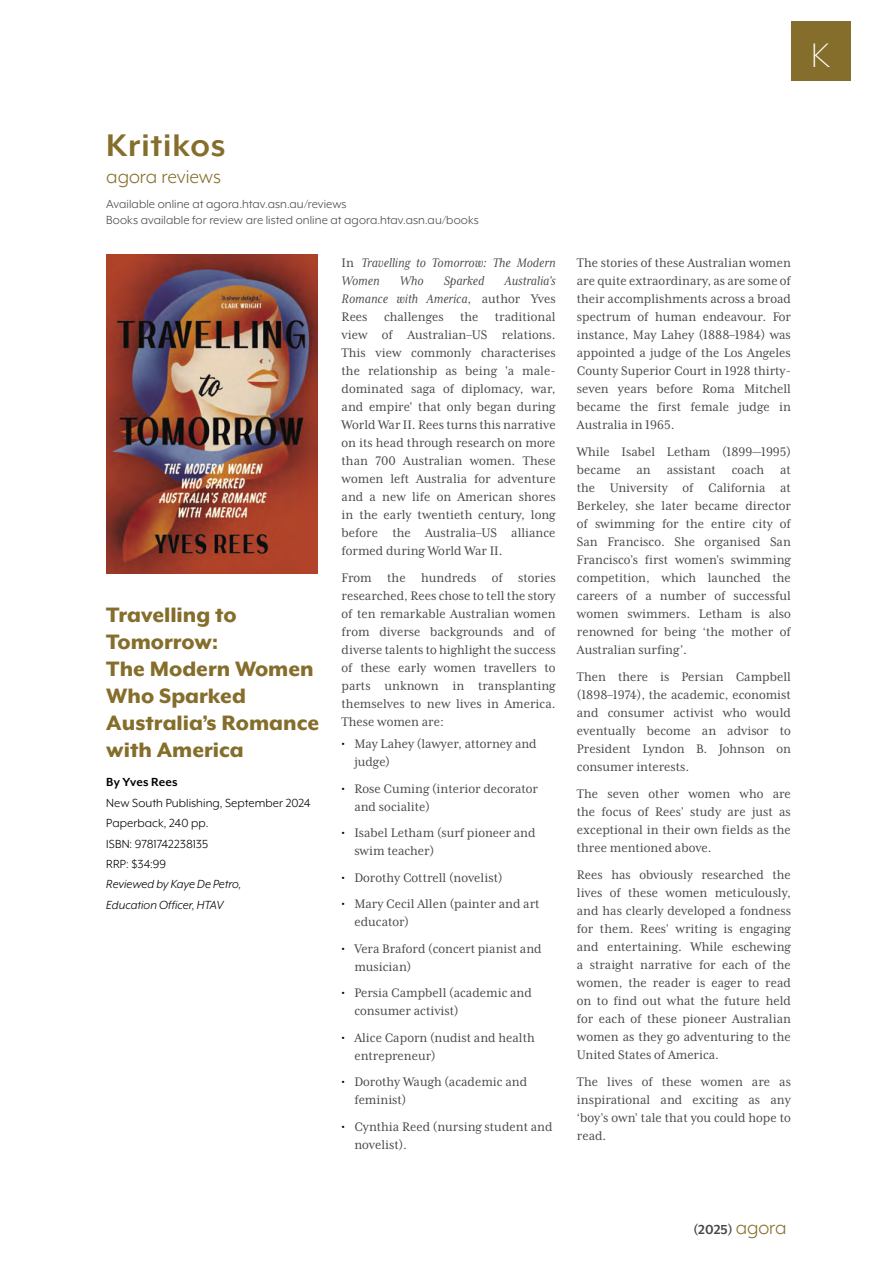
<style>
.page{position:relative;width:893px;height:1263px;background:#fff}
.page>*{position:absolute;margin:0;border:0;box-sizing:border-box;transform-origin:0 0}
.t1{font:300 39.15px "Mr Eaves XL Mod OT";color:#fff}
.t2{font:700 36px "Mr Eaves XL Mod OT";letter-spacing:.025em;color:#856e2c}
.Kritikos_title{font:800 24px/27px "Mr Eaves XL Mod OT";color:#856e2c}
.t3{font:21px "Mr Eaves XL Mod OT";color:#856e2c}
.t4{font:700 15px "Mr Eaves XL Mod OT";color:#484848}
.rev-text{font:14.25px/18px "Mrs Eaves XL Serif Nar OT";color:#484848}
.rev-text-2{font:italic 14.25px/18px "Mrs Eaves XL Serif Nar OT";color:#484848}
.t5{font:13.5px/16.2px "Mr Eaves XL Mod OT";letter-spacing:.005em;color:#484848}
.review_credit{font:13.5px "Mr Eaves XL Mod OT";letter-spacing:.005em;color:#000}
.review_credit-2{font:italic 13.5px "Mr Eaves XL Mod OT";color:#000}
.review_credit-3{font:700 13.5px "Mr Eaves XL Mod OT";letter-spacing:.005em;color:#000}
.s1{font-style:normal}
.s2{font-style:italic}
.s3{color:#000}
.s4{font-weight:400;font-size:21px;color:#856e2c}
</style>
<div class="page">
<div style="left:791px;top:21px;width:59px;height:60px;background:#856e2c"></div>
<img style="left:106px;top:255px;width:211px;height:318px">
<h1 class="t1" style="left:811px;top:34px;width:21px">K</h1>
<h2 class="t2" style="left:106px;top:125px;width:121px">Kritikos</h2>
<h3 class="t3" style="left:106px;top:165px;width:116px">agora reviews</h3>
<p class="t5" style="left:106px;top:195px;width:374px">Available online at agora.htav.asn.au/reviews<br>Books available for review are listed online at agora.htav.asn.au/books</p>
<p class="Kritikos_title" style="left:106px;top:601px;width:214px">Travelling to<br>Tomorrow:<br>The Modern Women<br>Who Sparked<br>Australia’s Romance with America</p>
<p class="review_credit-3" style="left:106px;top:774px;width:73px">By Yves Rees</p>
<p class="review_credit" style="left:106px;top:795px;width:206px">New South Publishing, September 2024</p>
<p class="review_credit" style="left:106px;top:816px;width:104px">Paperback, 240 pp.</p>
<p class="review_credit" style="left:106px;top:836px;width:103px">ISBN: 9781742238135</p>
<p class="review_credit" style="left:106px;top:856px;width:61px">RRP: $34:99</p>
<p class="review_credit-2" style="left:106px;top:877px;width:137px">Reviewed by Kaye De Petro,</p>
<p class="review_credit-2" style="left:106px;top:897px;width:119px">Education Officer, HTAV</p>
<p class="rev-text-2" style="left:342px;top:254px;width:216px"><span class="s1">In</span> Travelling to Tomorrow: The Modern<br>Women</p>
<p class="rev-text" style="left:342px;top:272px;width:216px;text-align:justify;text-indent:163px"><span class="s2">Australia’s Romance with America</span>, author Yves Rees challenges the traditional view of Australian–US relations.<br>This view commonly characterises the relationship as being 'a male&shy;dominated saga of diplomacy, war, and empire' that only began during World War II. Rees turns this narrative on its head through research on more than 700 Australian women. These women left Australia for adventure and a new life on American shores in the early twentieth century, long before the Australia–US alliance formed during World War II.</p>
<p class="rev-text" style="left:342px;top:569px;width:216px;text-align:justify">From the hundreds of stories researched, Rees chose to tell the story of ten remarkable Australian women from diverse backgrounds and of diverse talents to highlight the success of these early women travellers to parts unknown in transplanting themselves to new lives in America.<br>These women are:</p>
<p class="rev-text" style="left:354px;top:735px;width:184px;text-indent:-13px"><span class="s3">•</span> May Lahey (lawyer, attorney and judge)</p>
<p class="rev-text" style="left:354px;top:780px;width:185px;text-indent:-13px"><span class="s3">•</span> Rose Cuming (interior decorator and socialite)</p>
<p class="rev-text" style="left:354px;top:824px;width:183px;text-indent:-13px"><span class="s3">•</span> Isabel Letham (surf pioneer and swim teacher)</p>
<p class="rev-text" style="left:342px;top:869px;width:162px"><span class="s3">•</span> Dorothy Cottrell (novelist)</p>
<p class="rev-text" style="left:354px;top:895px;width:187px;text-indent:-13px"><span class="s3">•</span> Mary Cecil Allen (painter and art educator)</p>
<p class="rev-text" style="left:354px;top:940px;width:189px;text-indent:-13px"><span class="s3">•</span> Vera Braford (concert pianist and musician)</p>
<p class="rev-text" style="left:354px;top:984px;width:179px;text-indent:-13px"><span class="s3">•</span> Persia Campbell (academic and consumer activist)</p>
<p class="rev-text" style="left:354px;top:1029px;width:182px;text-indent:-13px"><span class="s3">•</span> Alice Caporn (nudist and health entrepreneur)</p>
<p class="rev-text" style="left:354px;top:1073px;width:174px;text-indent:-13px"><span class="s3">•</span> Dorothy Waugh (academic and feminist)</p>
<p class="rev-text" style="left:354px;top:1118px;width:200px;text-indent:-13px"><span class="s3">•</span> Cynthia Reed (nursing student and novelist).</p>
<p class="rev-text-2" style="left:400px;top:272px;width:25px">Who</p>
<p class="rev-text-2" style="left:444px;top:272px;width:42px">Sparked</p>
<p class="rev-text" style="left:577px;top:254px;width:216px;text-align:justify">The stories of these Australian women are quite extraordinary, as are some of their accomplishments across a broad spectrum of human endeavour. For instance, May Lahey (1888–1984) was appointed a judge of the Los Angeles County Superior Court in 1928 thirty&shy;seven years before Roma Mitchell became the first female judge in Australia in 1965.</p>
<p class="rev-text" style="left:577px;top:443px;width:216px;text-align:justify">While Isabel Letham (1899—1995) became an assistant coach at the University of California at Berkeley, she later became director of swimming for the entire city of San Francisco. She organised San Francisco’s first women’s swimming competition, which launched the careers of a number of successful women swimmers. Letham is also renowned for being ‘the mother of Australian surfing’.</p>
<p class="rev-text" style="left:577px;top:668px;width:216px;text-align:justify">Then there is Persian Campbell (1898–1974), the academic, economist and consumer activist who would eventually become an advisor to President Lyndon B. Johnson on consumer interests.</p>
<p class="rev-text" style="left:577px;top:785px;width:216px;text-align:justify">The seven other women who are the focus of Rees’ study are just as exceptional in their own fields as the three mentioned above.</p>
<p class="rev-text" style="left:577px;top:866px;width:216px;text-align:justify">Rees has obviously researched the lives of these women meticulously, and has clearly developed a fondness for them. Rees’ writing is engaging and entertaining. While eschewing a straight narrative for each of the women, the reader is eager to read on to find out what the future held for each of these pioneer Australian women as they go adventuring to the United States of America.</p>
<p class="rev-text" style="left:577px;top:1073px;width:216px;text-align:justify">The lives of these women are as inspirational and exciting as any ‘boy’s own’ tale that you could hope to read.</p>
<p class="t4" style="left:693px;top:1221px;width:95px">(2025) <span class="s4">agora</span></p>
</div>
